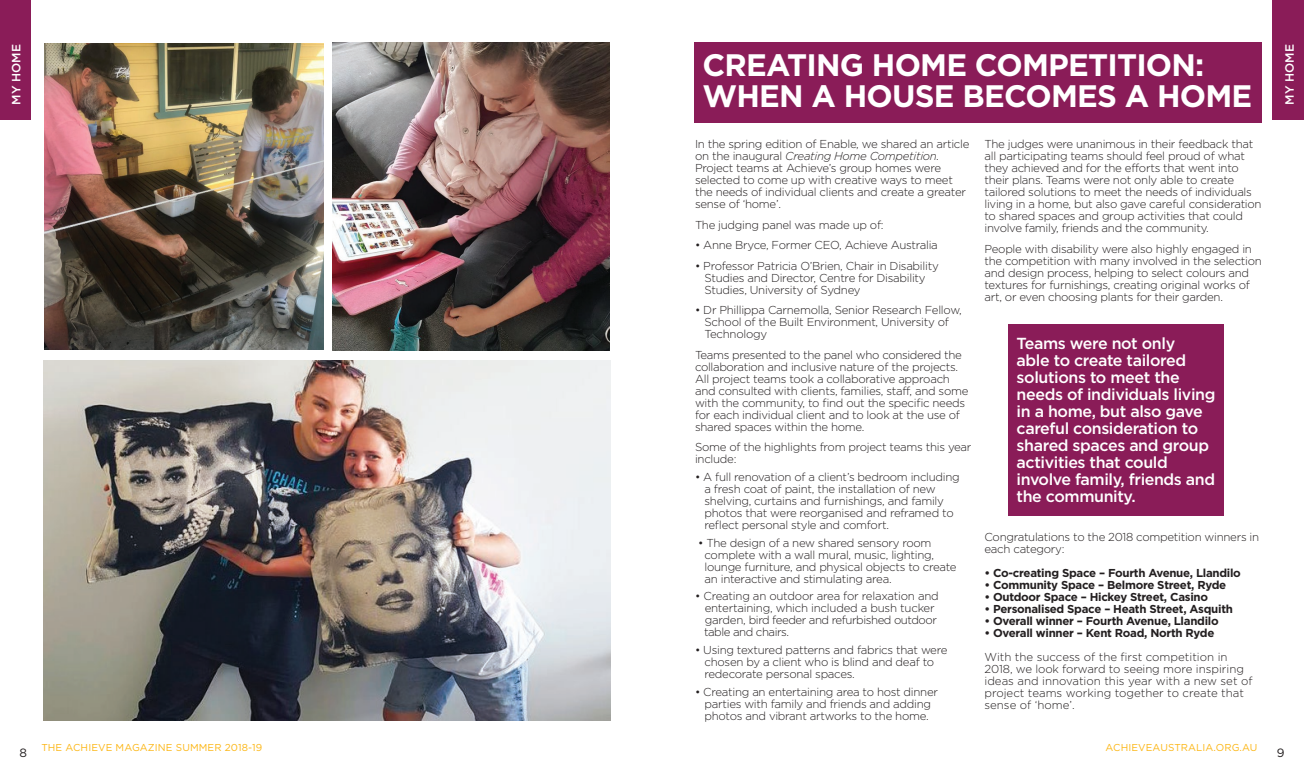
<style>
.page{position:relative;width:1304px;height:780px;background:#fff}
.page>*{position:absolute;margin:0;border:0;box-sizing:border-box;transform-origin:0 0}
.t1{font:700 31px/31px "Gotham";letter-spacing:-.025em;color:#fff}
.t2{font:500 16px/17px "Gotham";letter-spacing:-.025em;color:#fff}
.t3{font:500 12px "Gotham";color:#fff}
.t4{font:12px "Gotham";color:#231f20}
.t5{font:300 11.5px/12px "Gotham";letter-spacing:-.025em;color:#231f20}
.t6{font:700 11.5px "Gotham";letter-spacing:-.025em;color:#231f20}
.t7{font:300 11.5px/12px "Gotham";color:#231f20}
.t8{font:10px "Gotham";letter-spacing:.01em;color:#fcb615}
.s1{font-style:italic}
</style>
<div class="page">
<img style="left:44px;top:43px;width:279px;height:306px">
<img style="left:43px;top:360px;width:567px;height:360px">
<img style="left:332px;top:43px;width:277px;height:307px">
<div style="left:0;top:0;width:31px;height:119px;background:#8a1c58"></div>
<div style="left:1273px;top:0;width:31px;height:119px;background:#8a1c58"></div>
<div style="left:694px;top:43px;width:567px;height:80px;background:#8a1c58"></div>
<div style="left:1008px;top:324px;width:216px;height:192px;background:#8a1c58"></div>
<p class="t3" style="left:9px;top:105px;width:62px;rotate:-90deg">MY HOME</p>
<p class="t3" style="left:1282px;top:105px;width:62px;rotate:-90deg">MY HOME</p>
<p class="t5" style="left:695px;top:138px;width:276px">In the spring edition of Enable, we shared an article on the inaugural <span class="s1">Creating Home Competition.<br></span>Project teams at Achieve’s group homes were selected to come up with creative ways to meet the needs of individual clients and create a greater sense of ‘home’.</p>
<p class="t5" style="left:695px;top:218px;width:190px">The judging panel was made up of:</p>
<p class="t5" style="left:695px;top:239px;width:244px">• Anne Bryce, Former CEO, Achieve Australia</p>
<p class="t5" style="left:704px;top:259px;width:236px;text-indent:-9px">• Professor Patricia O’Brien, Chair in Disability<br>Studies and Director, Centre for Disability<br>Studies, University of Sydney</p>
<p class="t5" style="left:704px;top:304px;width:259px;text-indent:-9px">• Dr Phillippa Carnemolla, Senior Research Fellow,<br>School of the Built Environment, University of<br>Technology</p>
<p class="t5" style="left:695px;top:348px;width:275px">Teams presented to the panel who considered the collaboration and inclusive nature of the projects.<br>All project teams took a collaborative approach and consulted with clients, families, staff, and some with the community, to find out the specific needs for each individual client and to look at the use of shared spaces within the home.</p>
<p class="t5" style="left:695px;top:441px;width:278px">Some of the highlights from project teams this year include:</p>
<p class="t5" style="left:704px;top:471px;width:257px;text-indent:-9px">• A full renovation of a client’s bedroom including a fresh coat of paint, the installation of new shelving, curtains and furnishings, and family photos that were reorganised and reframed to reflect personal style and comfort.</p>
<p class="t5" style="left:704px;top:536px;width:254px;text-indent:-6px">• The design of a new shared sensory room complete with a wall mural, music, lighting, lounge furniture, and physical objects to create an interactive and stimulating area.</p>
<p class="t5" style="left:704px;top:590px;width:236px;text-indent:-9px">• Creating an outdoor area for relaxation and entertaining, which included a bush tucker garden, bird feeder and refurbished outdoor table and chairs.</p>
<p class="t5" style="left:704px;top:643px;width:244px;text-indent:-9px">• Using textured patterns and fabrics that were chosen by a client who is blind and deaf to redecorate personal spaces.</p>
<p class="t5" style="left:695px;top:685px;width:245px;text-align:center">• Creating an entertaining area to host dinner parties with family and friends and adding photos and vibrant artworks to the home.</p>
<h1 class="t1" style="left:703px;top:50px;width:551px">CREATING HOME COMPETITION:<br>WHEN A HOUSE BECOMES A HOME</h1>
<p class="t5" style="left:984px;top:138px;width:279px">The judges were unanimous in their feedback that all participating teams should feel proud of what they achieved and for the efforts that went into their plans. Teams were not only able to create tailored solutions to meet the needs of individuals living in a home, but also gave careful consideration to shared spaces and group activities that could involve family, friends and the community.</p>
<p class="t5" style="left:984px;top:242px;width:279px">People with disability were also highly engaged in the competition with many involved in the selection and design process, helping to select colours and textures for furnishings, creating original works of art, or even choosing plants for their garden.</p>
<h2 class="t2" style="left:1017px;top:335px;width:200px">Teams were not only<br>able to create tailored solutions to meet the needs of individuals living in a home, but also gave careful consideration to shared spaces and group activities that could involve family, friends and the community.</h2>
<p class="t5" style="left:984px;top:530px;width:276px">Congratulations to the 2018 competition winners in each category:</p>
<p class="t6" style="left:984px;top:565px;width:258px">• Co-creating Space – Fourth Avenue, Llandilo</p>
<p class="t6" style="left:984px;top:577px;width:243px">• Community Space – Belmore Street, Ryde</p>
<p class="t6" style="left:984px;top:589px;width:225px">• Outdoor Space – Hickey Street, Casino</p>
<p class="t6" style="left:984px;top:601px;width:250px">• Personalised Space – Heath Street, Asquith</p>
<p class="t6" style="left:984px;top:613px;width:236px">• Overall winner – Fourth Avenue, Llandilo</p>
<p class="t6" style="left:984px;top:625px;width:231px">• Overall winner – Kent Road, North Ryde</p>
<p class="t7" style="left:984px;top:650px;width:270px">With the success of the first competition in 2018, we look forward to seeing more inspiring ideas and innovation this year with a new set of project teams working together to create that sense of ‘home’.</p>
<p class="t8" style="left:41px;top:741px;width:222px">THE ACHIEVE MAGAZINE SUMMER 2018-19</p>
<p class="t8" style="left:1106px;top:741px;width:153px">ACHIEVEAUSTRALIA.ORG.AU</p>
<p class="t4" style="left:19px;top:745px;width:9px">8</p>
<p class="t4" style="left:1277px;top:745px;width:9px">9</p>
</div>
